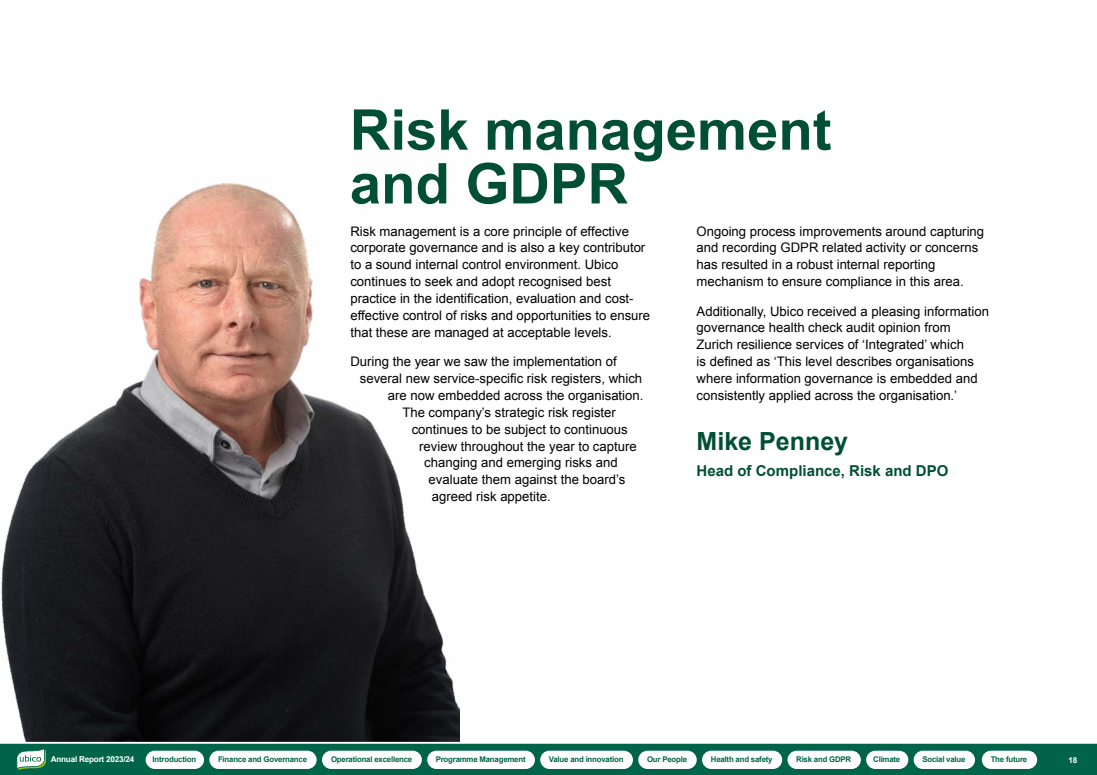
<style>
.page{position:relative;width:1097px;height:775px;background:#fff}
.page>*{position:absolute;margin:0;border:0;box-sizing:border-box;transform-origin:0 0}
.H1_Dark{font:700 56.25px/53.8px "Arial";color:#004f35}
.t1{font:700 25px "Arial";color:#004f35}
.t2{font:700 15px "Arial";color:#004f35}
.t3{font:13.12px/16.9px "Arial";color:#000}
.t4{font:700 8.12px "Arial";letter-spacing:-.025em;color:#fff}
.t5{font:700 7.81px "Arial";letter-spacing:-.025em;color:#006548}
</style>
<div class="page">
<img style="left:1px;top:183px;width:458px;height:558px">
<svg style="left:0;top:741px;width:1096px;height:34px;background:#21775f"></svg>
<svg style="left:16px;top:748px;width:30px;height:22px"></svg>
<div style="left:146px;top:751px;width:58px;height:18px;background:#fff;border-radius:9px"></div>
<div style="left:209px;top:751px;width:107px;height:18px;background:#fff;border-radius:9px"></div>
<div style="left:322px;top:751px;width:100px;height:18px;background:#fff;border-radius:9px"></div>
<div style="left:427px;top:751px;width:108px;height:18px;background:#fff;border-radius:9px"></div>
<div style="left:540px;top:751px;width:93px;height:18px;background:#fff;border-radius:9px"></div>
<div style="left:638px;top:751px;width:58px;height:18px;background:#fff;border-radius:9px"></div>
<div style="left:702px;top:751px;width:80px;height:18px;background:#fff;border-radius:9px"></div>
<div style="left:787px;top:751px;width:73px;height:18px;background:#fff;border-radius:9px"></div>
<div style="left:866px;top:751px;width:42px;height:18px;background:#fff;border-radius:9px"></div>
<div style="left:913px;top:751px;width:61px;height:18px;background:#fff;border-radius:9px"></div>
<div style="left:981px;top:751px;width:55px;height:18px;background:#fff;border-radius:9px"></div>
<h1 class="H1_Dark" style="left:350px;top:105px;width:483px">Risk management and GDPR</h1>
<p class="t3" style="left:350px;top:223px;width:301px">Risk management is a core principle of effective corporate governance and is also a key contributor to a sound internal control environment. Ubico continues to seek and adopt recognised best practice in the identification, evaluation and cost&shy;effective control of risks and opportunities to ensure that these are managed at acceptable levels.</p>
<p class="t3" style="left:350px;top:353px;width:268px">During the year we saw the implementation of</p>
<p class="t3" style="left:360px;top:370px;width:284px">several new service-specific risk registers, which</p>
<p class="t3" style="left:388px;top:387px;width:257px">are now embedded across the organisation.</p>
<p class="t3" style="left:402px;top:404px;width:215px">The company’s strategic risk register</p>
<p class="t3" style="left:411px;top:421px;width:217px">continues to be subject to continuous</p>
<p class="t3" style="left:419px;top:438px;width:219px">review throughout the year to capture</p>
<p class="t3" style="left:424px;top:455px;width:195px">changing and emerging risks and</p>
<p class="t3" style="left:428px;top:471px;width:198px">evaluate them against the board’s</p>
<p class="t3" style="left:431px;top:488px;width:120px">agreed risk appetite.</p>
<p class="t3" style="left:696px;top:223px;width:289px">Ongoing process improvements around capturing and recording GDPR related activity or concerns has resulted in a robust internal reporting mechanism to ensure compliance in this area.</p>
<p class="t3" style="left:696px;top:303px;width:294px">Additionally, Ubico received a pleasing information governance health check audit opinion from Zurich resilience services of ‘Integrated’ which<br>is defined as ‘This level describes organisations where information governance is embedded and consistently applied across the organisation.’</p>
<p class="t1" style="left:696px;top:425px;width:153px">Mike Penney</p>
<p class="t2" style="left:696px;top:461px;width:253px">Head of Compliance, Risk and DPO</p>
<p class="t4" style="left:51px;top:754px;width:85px">Annual Report 2023/24</p>
<p class="t5" style="left:153px;top:754px;width:45px">Introduction</p>
<p class="t5" style="left:218px;top:754px;width:90px">Finance and Governance</p>
<p class="t5" style="left:331px;top:754px;width:83px">Operational excellence</p>
<p class="t5" style="left:435px;top:754px;width:91px">Programme Management</p>
<p class="t5" style="left:549px;top:754px;width:76px">Value and innovation</p>
<p class="t5" style="left:647px;top:754px;width:41px">Our People</p>
<p class="t5" style="left:710px;top:754px;width:63px">Health and safety</p>
<p class="t5" style="left:796px;top:754px;width:57px">Risk and GDPR</p>
<p class="t5" style="left:873px;top:754px;width:29px">Climate</p>
<p class="t5" style="left:922px;top:754px;width:45px">Social value</p>
<p class="t5" style="left:990px;top:754px;width:38px">The future</p>
<p class="t4" style="left:1068px;top:755px;width:10px">18</p>
</div>
